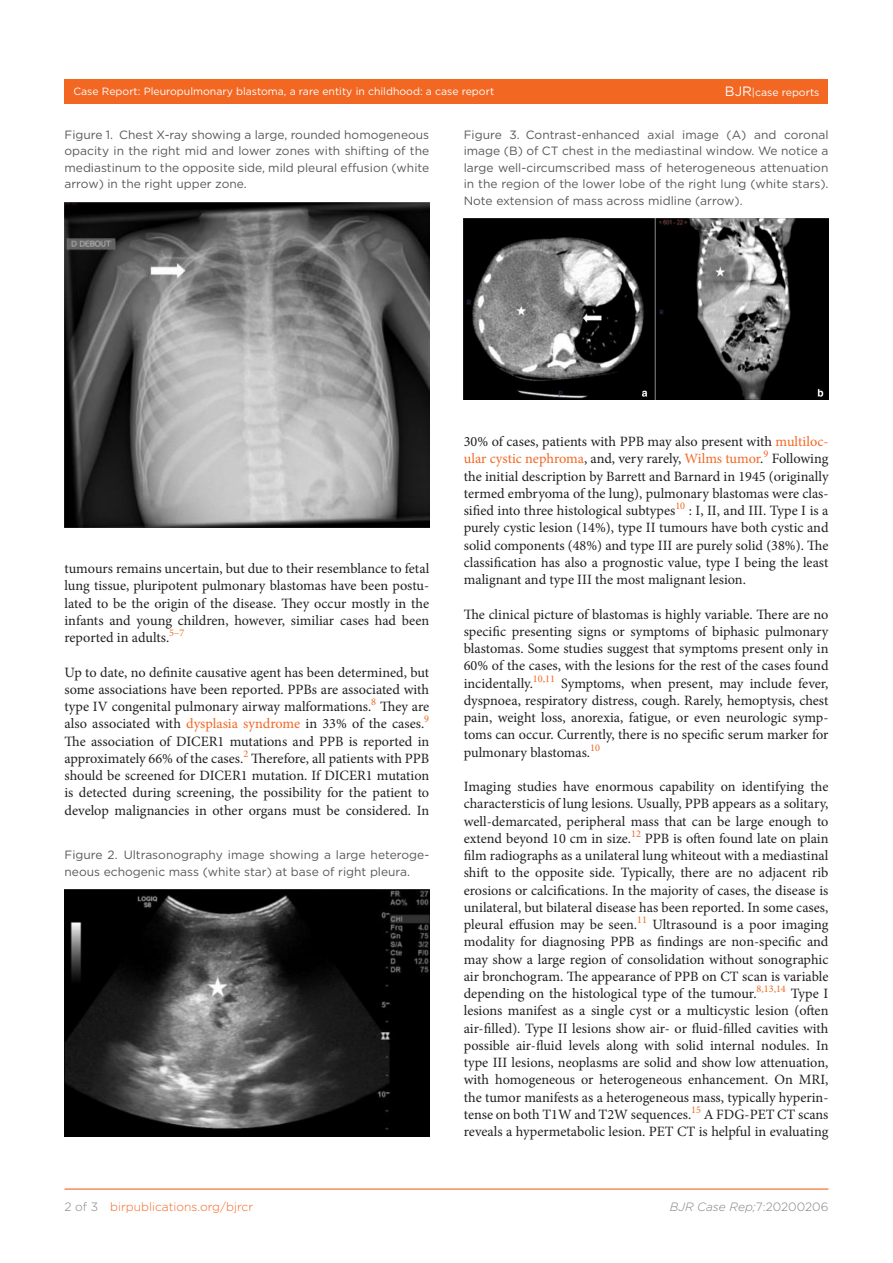
<style>
.page{position:relative;width:893px;height:1263px;background:#fff}
.page>*{position:absolute;margin:0;border:0;box-sizing:border-box;transform-origin:0 0}
.t1{font:14.25px/17.2px "Minion Pro";color:#231f20;text-align:justify}
.t2{font:12px/16.5px "Gotham";color:#57585a;text-align:justify}
.t3{font:300 12px "Gotham";color:#f26722}
.t4{font:italic 300 12px "Gotham";color:#808285}
.t5{font:10.5px "Gotham";color:#fff}
.s1{font-size:13.5px}
.s2{color:#f26722}
.s3{color:#808285}
.s4{font-style:normal}
</style>
<div class="page">
<div style="left:64px;top:79px;width:764px;height:24px;background:#f26722"></div>
<hr style="left:64px;top:1188px;width:764px;height:2px;background:#f26722">
<img style="left:64px;top:202px;width:365px;height:326px">
<img style="left:64px;top:890px;width:365px;height:246px">
<img style="left:464px;top:219px;width:364px;height:180px">
<p class="t5" style="left:73px;top:85px;width:422px">Case Report: Pleuropulmonary blastoma, a rare entity in childhood: a case report</p>
<p class="t5" style="left:725px;top:85px;width:96px"><span class="s1">BJR</span>|case reports</p>
<p class="t2" style="left:64px;top:126px;width:366px">Figure 1. Chest X-ray showing a large, rounded homogeneous opacity in the right mid and lower zones with shifting of the mediastinum to the opposite side, mild pleural effusion (white arrow) in the right upper zone.</p>
<p class="t2" style="left:464px;top:126px;width:366px">Figure 3. Contrast-enhanced axial image (A) and coronal image (B) of CT chest in the mediastinal window. We notice a large well-circumscribed mass of heterogeneous attenuation in the region of the lower lobe of the right lung (white stars).<br>Note extension of mass across midline (arrow).</p>
<p class="t1" style="left:64px;top:560px;width:366px">tumours remains uncertain, but due to their resemblance to fetal lung tissue, pluripotent pulmonary blastomas have been postu&shy;lated to be the origin of the disease. They occur mostly in the infants and young children, however, similiar cases had been reported in adults.<sup>5–7</sup></p>
<p class="t1" style="left:64px;top:664px;width:366px">Up to date, no definite causative agent has been determined, but some associations have been reported. PPBs are associated with type IV congenital pulmonary airway malformations.<sup>8</sup> They are also associated with <span class="s2">dysplasia syndrome</span> in 33% of the cases.<sup>9<br></sup>The association of DICER1 mutations and PPB is reported in approximately 66% of the cases.<sup>2</sup> Therefore, all patients with PPB should be screened for DICER1 mutation. If DICER1 mutation is detected during screening, the possibility for the patient to develop malignancies in other organs must be considered. In</p>
<p class="t2" style="left:64px;top:847px;width:366px">Figure 2. Ultrasonography image showing a large heteroge&shy;neous echogenic mass (white star) at base of right pleura.</p>
<p class="t3" style="left:64px;top:1199px;width:190px"><span class="s3">2 of 3</span> birpublications.org/bjrcr</p>
<p class="t1" style="left:464px;top:433px;width:366px">30% of cases, patients with PPB may also present with <span class="s2">multiloc&shy;ular cystic nephroma</span>, and, very rarely, <span class="s2">Wilms tumor</span>.<sup>9</sup> Following the initial description by Barrett and Barnard in 1945 (originally termed embryoma of the lung), pulmonary blastomas were clas&shy;sified into three histological subtypes<sup>10</sup> : I, II, and III. Type I is a purely cystic lesion (14%), type II tumours have both cystic and solid components (48%) and type III are purely solid (38%). The classification has also a prognostic value, type I being the least malignant and type III the most malignant lesion.</p>
<p class="t1" style="left:464px;top:605px;width:366px">The clinical picture of blastomas is highly variable. There are no specific presenting signs or symptoms of biphasic pulmonary blastomas. Some studies suggest that symptoms present only in 60% of the cases, with the lesions for the rest of the cases found incidentally.<sup>10,11</sup> Symptoms, when present, may include fever, dyspnoea, respiratory distress, cough. Rarely, hemoptysis, chest pain, weight loss, anorexia, fatigue, or even neurologic symp&shy;toms can occur. Currently, there is no specific serum marker for pulmonary blastomas.<sup>10</sup></p>
<p class="t1" style="left:464px;top:778px;width:366px">Imaging studies have enormous capability on identifying the charactersticis of lung lesions. Usually, PPB appears as a solitary, well-demarcated, peripheral mass that can be large enough to extend beyond 10 cm in size.<sup>12</sup> PPB is often found late on plain film radiographs as a unilateral lung whiteout with a mediastinal shift to the opposite side. Typically, there are no adjacent rib erosions or calcifications. In the majority of cases, the disease is unilateral, but bilateral disease has been reported. In some cases, pleural effusion may be seen.<sup>11</sup> Ultrasound is a poor imaging modality for diagnosing PPB as findings are non-specific and may show a large region of consolidation without sonographic air bronchogram. The appearance of PPB on CT scan is variable depending on the histological type of the tumour.<sup>8,13,14</sup> Type I lesions manifest as a single cyst or a multicystic lesion (often air-filled). Type II lesions show air- or fluid-filled cavities with possible air-fluid levels along with solid internal nodules. In type III lesions, neoplasms are solid and show low attenuation, with homogeneous or heterogeneous enhancement. On MRI, the tumor manifests as a heterogeneous mass, typically hyperin&shy;tense on both T1W and T2W sequences.<sup>15</sup> A FDG-PET CT scans reveals a hypermetabolic lesion. PET CT is helpful in evaluating</p>
<p class="t4" style="left:670px;top:1199px;width:160px">BJR Case Rep;<span class="s4">7:20200206</span></p>
</div>
